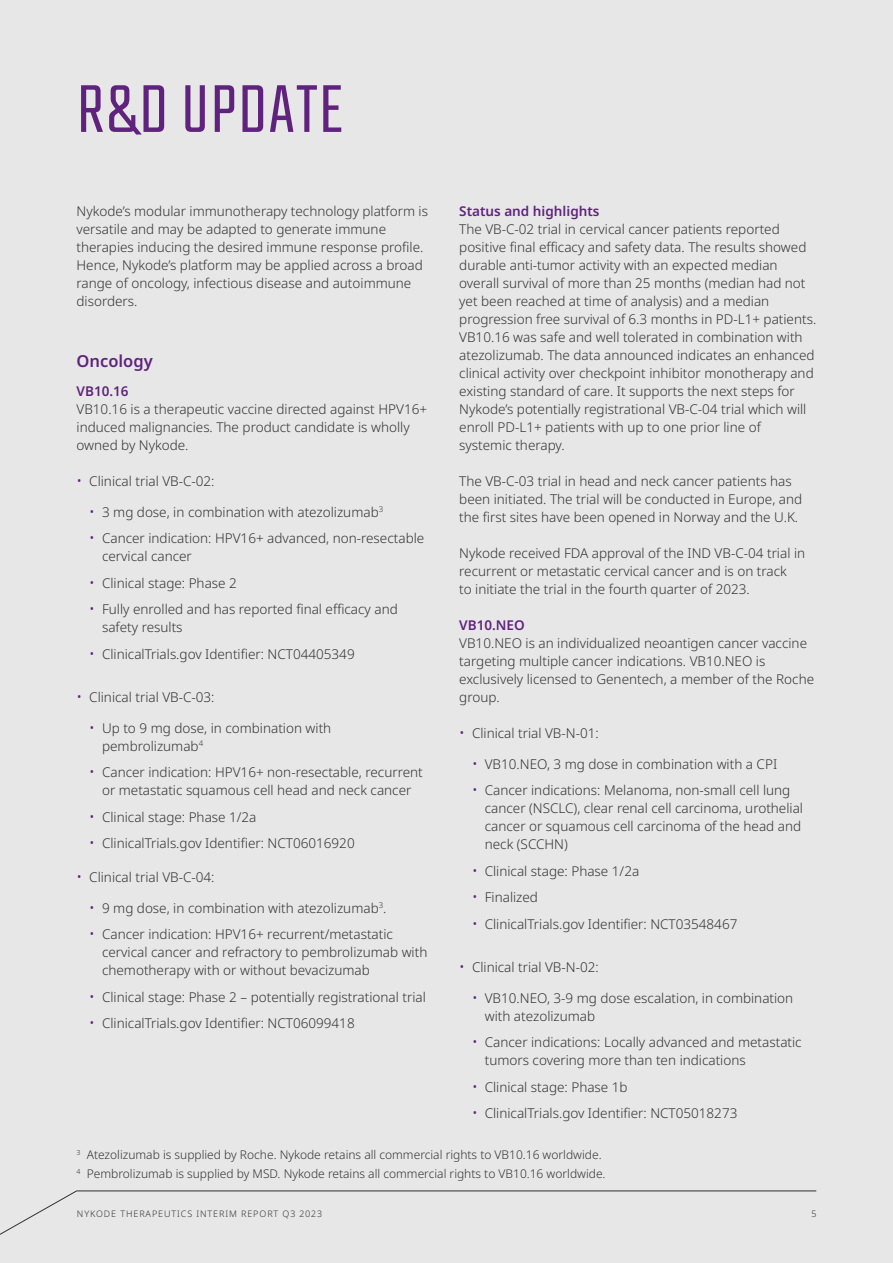
<style>
.page{position:relative;width:893px;height:1263px;background:#e7e7e7}
.page>*{position:absolute;margin:0;border:0;box-sizing:border-box;transform-origin:0 0}
.DR_Teko-overskrift{font:300 75px "Teko";letter-spacing:.025em;color:#5f237d}
.NYK-Mellem1-Purple{font:600 16.5px "Noto Sans";color:#5f237d}
.NYK-Body-9{font:300 13.5px/18px "Noto Sans";color:#323232}
.NYK-Mellem2-Purple{font:600 13.5px "Noto Sans";color:#5f237d}
.NYK-fodnote-8{font:300 12px "Noto Sans";color:#323232}
.t1{font:300 9px "Noto Sans";letter-spacing:.1em;color:#323232}
.s1{font-size:15px;color:#5f237d}
</style>
<div class="page">
<svg style="left:0;top:1190px;width:817px;height:45px"></svg>
<p class="DR_Teko-overskrift" style="left:77px;top:69px;width:267px">R&amp;D UPDATE</p>
<p class="NYK-Body-9" style="left:77px;top:202px;width:353px">Nykode’s modular immunotherapy technology platform is versatile and may be adapted to generate immune therapies inducing the desired immune response profile.<br>Hence, Nykode’s platform may be applied across a broad range of oncology, infectious disease and autoimmune disorders.</p>
<p class="NYK-Mellem1-Purple" style="left:77px;top:349px;width:78px">Oncology</p>
<p class="NYK-Mellem2-Purple" style="left:77px;top:382px;width:54px">VB10.16</p>
<p class="NYK-Body-9" style="left:77px;top:400px;width:352px">VB10.16 is a therapeutic vaccine directed against HPV16+ induced malignancies. The product candidate is wholly owned by Nykode.</p>
<p class="NYK-Body-9" style="left:77px;top:472px;width:140px"><span class="s1">•</span> Clinical trial VB-C-02:</p>
<p class="NYK-Body-9" style="left:89px;top:503px;width:295px"><span class="s1">•</span> 3 mg dose, in combination with atezolizumab<sup>3</sup></p>
<p class="NYK-Body-9" style="left:102px;top:530px;width:324px;text-indent:-13px"><span class="s1">•</span> Cancer indication: HPV16+ advanced, non-resectable cervical cancer</p>
<p class="NYK-Body-9" style="left:89px;top:574px;width:149px"><span class="s1">•</span> Clinical stage: Phase 2</p>
<p class="NYK-Body-9" style="left:102px;top:601px;width:297px;text-indent:-13px"><span class="s1">•</span> Fully enrolled and has reported final efficacy and safety results</p>
<p class="NYK-Body-9" style="left:89px;top:645px;width:267px"><span class="s1">•</span> ClinicalTrials.gov Identifier: NCT04405349</p>
<p class="NYK-Body-9" style="left:77px;top:688px;width:140px"><span class="s1">•</span> Clinical trial VB-C-03:</p>
<p class="NYK-Body-9" style="left:102px;top:719px;width:231px;text-indent:-13px"><span class="s1">•</span> Up to 9 mg dose, in combination with pembrolizumab<sup>4</sup></p>
<p class="NYK-Body-9" style="left:89px;top:764px;width:335px;text-align:center"><span class="s1">•</span> Cancer indication: HPV16+ non-resectable, recurrent or metastatic squamous cell head and neck cancer</p>
<p class="NYK-Body-9" style="left:89px;top:808px;width:169px"><span class="s1">•</span> Clinical stage: Phase 1/2a</p>
<p class="NYK-Body-9" style="left:89px;top:835px;width:267px"><span class="s1">•</span> ClinicalTrials.gov Identifier: NCT06016920</p>
<p class="NYK-Body-9" style="left:77px;top:868px;width:140px"><span class="s1">•</span> Clinical trial VB-C-04:</p>
<p class="NYK-Body-9" style="left:89px;top:899px;width:299px"><span class="s1">•</span> 9 mg dose, in combination with atezolizumab<sup>3</sup>.</p>
<p class="NYK-Body-9" style="left:102px;top:926px;width:327px;text-indent:-13px"><span class="s1">•</span> Cancer indication: HPV16+ recurrent/metastatic cervical cancer and refractory to pembrolizumab with chemotherapy with or without bevacizumab</p>
<p class="NYK-Body-9" style="left:89px;top:988px;width:338px"><span class="s1">•</span> Clinical stage: Phase 2 – potentially registrational trial</p>
<p class="NYK-Body-9" style="left:89px;top:1015px;width:267px"><span class="s1">•</span> ClinicalTrials.gov Identifier: NCT06099418</p>
<p class="NYK-Mellem2-Purple" style="left:459px;top:202px;width:142px">Status and highlights</p>
<p class="NYK-Body-9" style="left:459px;top:220px;width:359px">The VB-C-02 trial in cervical cancer patients reported positive final efficacy and safety data. The results showed durable anti-tumor activity with an expected median overall survival of more than 25 months (median had not yet been reached at time of analysis) and a median progression free survival of 6.3 months in PD-L1+ patients.<br>VB10.16 was safe and well tolerated in combination with atezolizumab. The data announced indicates an enhanced clinical activity over checkpoint inhibitor monotherapy and existing standard of care. It supports the next steps for Nykode’s potentially registrational VB-C-04 trial which will enroll PD-L1+ patients with up to one prior line of systemic therapy.</p>
<p class="NYK-Body-9" style="left:459px;top:472px;width:345px">The VB-C-03 trial in head and neck cancer patients has been initiated. The trial will be conducted in Europe, and the first sites have been opened in Norway and the U.K.</p>
<p class="NYK-Body-9" style="left:459px;top:544px;width:347px">Nykode received FDA approval of the IND VB-C-04 trial in recurrent or metastatic cervical cancer and is on track</p>
<p class="NYK-Body-9" style="left:459px;top:580px;width:292px">to initiate the trial in the fourth quarter of 2023.</p>
<p class="NYK-Mellem2-Purple" style="left:459px;top:616px;width:67px">VB10.NEO</p>
<p class="NYK-Body-9" style="left:459px;top:634px;width:356px">VB10.NEO is an individualized neoantigen cancer vaccine targeting multiple cancer indications. VB10.NEO is exclusively licensed to Genentech, a member of the Roche group.</p>
<p class="NYK-Body-9" style="left:459px;top:724px;width:141px"><span class="s1">•</span> Clinical trial VB-N-01:</p>
<p class="NYK-Body-9" style="left:472px;top:755px;width:307px"><span class="s1">•</span> VB10.NEO, 3 mg dose in combination with a CPI</p>
<p class="NYK-Body-9" style="left:485px;top:782px;width:320px;text-indent:-13px"><span class="s1">•</span> Cancer indications: Melanoma, non-small cell lung cancer (NSCLC), clear renal cell carcinoma, urothelial cancer or squamous cell carcinoma of the head and neck (SCCHN)</p>
<p class="NYK-Body-9" style="left:472px;top:862px;width:169px"><span class="s1">•</span> Clinical stage: Phase 1/2a</p>
<p class="NYK-Body-9" style="left:472px;top:889px;width:68px"><span class="s1">•</span> Finalized</p>
<p class="NYK-Body-9" style="left:472px;top:915px;width:267px"><span class="s1">•</span> ClinicalTrials.gov Identifier: NCT03548467</p>
<p class="NYK-Body-9" style="left:459px;top:958px;width:141px"><span class="s1">•</span> Clinical trial VB-N-02:</p>
<p class="NYK-Body-9" style="left:485px;top:989px;width:310px;text-indent:-13px"><span class="s1">•</span> VB10.NEO, 3-9 mg dose escalation, in combination with atezolizumab</p>
<p class="NYK-Body-9" style="left:485px;top:1034px;width:318px;text-indent:-13px"><span class="s1">•</span> Cancer indications: Locally advanced and metastatic tumors covering more than ten indications</p>
<p class="NYK-Body-9" style="left:472px;top:1078px;width:157px"><span class="s1">•</span> Clinical stage: Phase 1b</p>
<p class="NYK-Body-9" style="left:472px;top:1105px;width:267px"><span class="s1">•</span> ClinicalTrials.gov Identifier: NCT05018273</p>
<p class="NYK-fodnote-8" style="left:77px;top:1146px;width:527px"><sup>3</sup> Atezolizumab is supplied by Roche. Nykode retains all commercial rights to VB10.16 worldwide.</p>
<p class="NYK-fodnote-8" style="left:77px;top:1165px;width:530px"><sup>4</sup> Pembrolizumab is supplied by MSD. Nykode retains all commercial rights to VB10.16 worldwide.</p>
<p class="t1" style="left:77px;top:1208px;width:247px">NYKODE THERAPEUTICS INTERIM REPORT Q3 2023</p>
<p class="t1" style="left:811px;top:1208px;width:6px">5</p>
</div>
